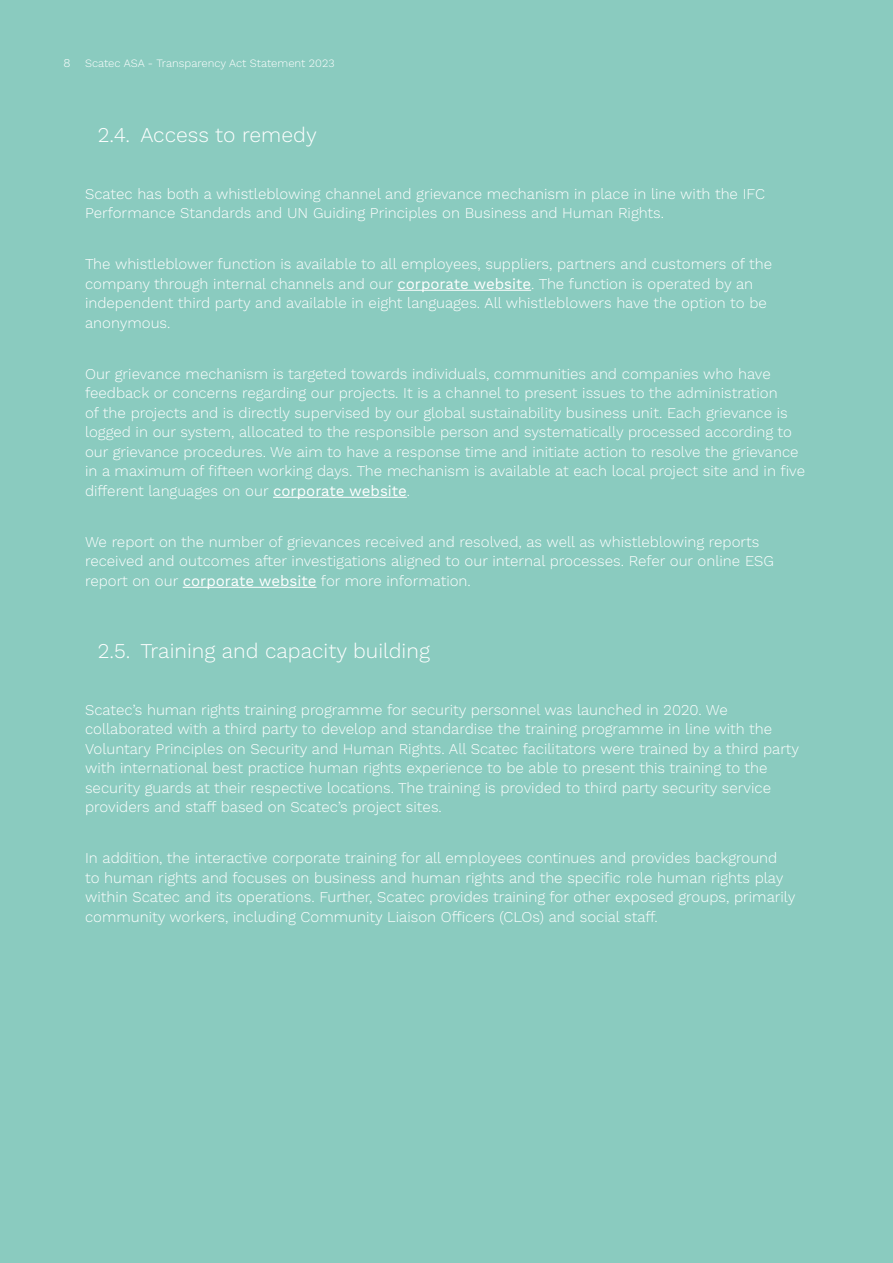
<style>
.page{position:relative;width:893px;height:1263px;background:#8acbbf}
.page>*{position:absolute;margin:0;border:0;box-sizing:border-box;transform-origin:0 0}
.t1{font:300 21px "Work Sans";color:#fff}
.t2{font:300 15px/19.5px "Work Sans";color:#fff}
.t3{font:300 11.25px "Work Sans";color:#fff}
.s1{font-size:12px}
.s2{font-weight:400}
</style>
<div class="page">
<hr style="left:397px;top:290px;width:134px;height:1px;background:#fff">
<hr style="left:273px;top:497px;width:134px;height:1px;background:#fff">
<hr style="left:183px;top:587px;width:134px;height:1px;background:#fff">
<p class="t3" style="left:63px;top:57px;width:273px"><span class="s1">8</span> Scatec ASA - Transparency Act Statement 2023</p>
<h1 class="t1" style="left:98px;top:122px;width:220px">2.4. Access to remedy</h1>
<p class="t2" style="left:85px;top:184px;width:682px">Scatec has both a whistleblowing channel and grievance mechanism in place in line with the IFC<br>Performance Standards and UN Guiding Principles on Business and Human Rights.</p>
<p class="t2" style="left:85px;top:255px;width:688px">The whistleblower function is available to all employees, suppliers, partners and customers of the company through internal channels and our <span class="s2">corporate website</span>. The function is operated by an independent third party and available in eight languages. All whistleblowers have the option to be anonymous.</p>
<p class="t2" style="left:85px;top:364px;width:721px">Our grievance mechanism is targeted towards individuals, communities and companies who have feedback or concerns regarding our projects. It is a channel to present issues to the administration<br>of the projects and is directly supervised by our global sustainability business unit. Each grievance is logged in our system, allocated to the responsible person and systematically processed according to our grievance procedures. We aim to have a response time and initiate action to resolve the grievance in a maximum of fifteen working days. The mechanism is available at each local project site and in five different languages on our <span class="s2">corporate website</span>.</p>
<p class="t2" style="left:85px;top:532px;width:690px">We report on the number of grievances received and resolved, as well as whistleblowing reports received and outcomes after investigations aligned to our internal processes. Refer our online ESG report on our <span class="s2">corporate website</span> for more information.</p>
<h1 class="t1" style="left:98px;top:638px;width:333px">2.5. Training and capacity building</h1>
<p class="t2" style="left:85px;top:700px;width:716px">Scatec’s human rights training programme for security personnel was launched in 2020. We collaborated with a third party to develop and standardise the training programme in line with the Voluntary Principles on Security and Human Rights. All Scatec facilitators were trained by a third party with international best practice human rights experience to be able to present this training to the security guards at their respective locations. The training is provided to third party security service providers and staff based on Scatec’s project sites.</p>
<p class="t2" style="left:85px;top:849px;width:712px">In addition, the interactive corporate training for all employees continues and provides background to human rights and focuses on business and human rights and the specific role human rights play within Scatec and its operations. Further, Scatec provides training for other exposed groups, primarily community workers, including Community Liaison Officers (CLOs) and social staff.</p>
</div>
